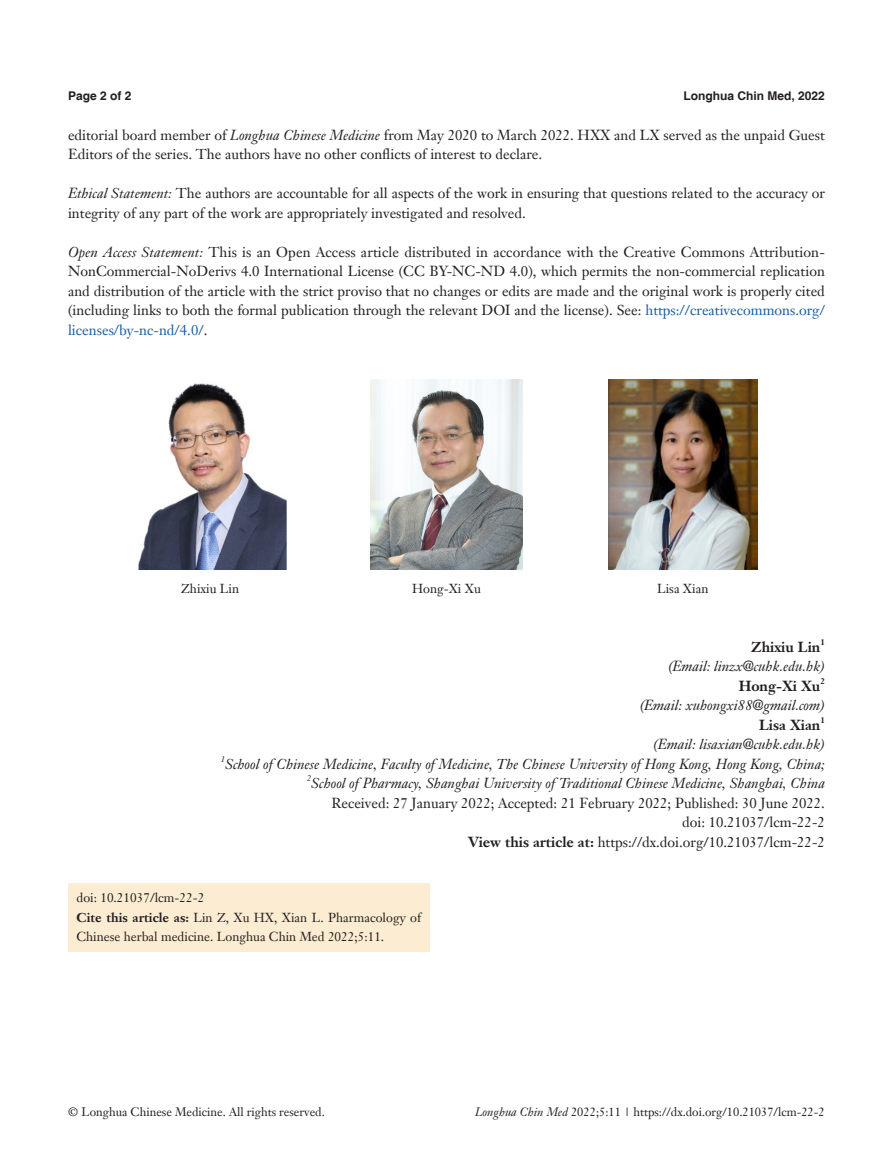
<style>
.page{position:relative;width:893px;height:1170px;background:#fff}
.page>*{position:absolute;margin:0;border:0;box-sizing:border-box;transform-origin:0 0}
.t1{font:14.25px/19.5px "Janson Text LT";color:#231f20}
.t2{font:italic 14.25px "Janson Text LT";color:#231f20}
.t3{font:700 14.25px "Janson Text LT";color:#231f20}
.t4{font:12.75px/19.5px "Janson Text LT";color:#231f20}
.t5{font:12px "Janson Text LT";color:#231f20}
.t6{font:700 12px "Helvetica";color:#231f20}
.t7{font:700 8.25px "Janson Text LT";color:#231f20}
.t8{font:italic 8.25px "Janson Text LT";color:#231f20}
.s1{font-style:italic}
.s2{color:#175d9e}
.s3{font-weight:700}
</style>
<div class="page">
<div style="left:68px;top:882px;width:361px;height:69px;background:#fcedd2"></div>
<img style="left:608px;top:379px;width:149px;height:190px">
<img style="left:370px;top:379px;width:153px;height:190px">
<img style="left:138px;top:383px;width:149px;height:186px">
<p class="t6" style="left:68px;top:88px;width:65px">Page 2 of 2</p>
<p class="t6" style="left:684px;top:88px;width:143px">Longhua Chin Med, 2022</p>
<p class="t1" style="left:68px;top:125px;width:758px">editorial board member of <span class="s1">Longhua Chinese Medicine</span> from May 2020 to March 2022. HXX and LX served as the unpaid Guest<br>Editors of the series. The authors have no other conflicts of interest to declare.</p>
<p class="t1" style="left:68px;top:183px;width:758px"><span class="s1">Ethical Statement:</span> The authors are accountable for all aspects of the work in ensuring that questions related to the accuracy or integrity of any part of the work are appropriately investigated and resolved.</p>
<p class="t1" style="left:68px;top:242px;width:758px;text-align:justify"><span class="s1">Open Access Statement:</span> This is an Open Access article distributed in accordance with the Creative Commons Attribution-NonCommercial-NoDerivs 4.0 International License (CC BY-NC-ND 4.0), which permits the non-commercial replication and distribution of the article with the strict proviso that no changes or edits are made and the original work is properly cited (including links to both the formal publication through the relevant DOI and the license). See: <span class="s2">https://creativecommons.org/ licenses/by-nc-nd/4.0/</span>.</p>
<p class="t4" style="left:181px;top:578px;width:60px">Zhixiu Lin</p>
<p class="t4" style="left:412px;top:578px;width:70px">Hong-Xi Xu</p>
<p class="t4" style="left:657px;top:578px;width:53px">Lisa Xian</p>
<p class="t3" style="left:751px;top:637px;width:71px">Zhixiu Lin</p>
<p class="t7" style="left:820px;top:636px;width:6px">1</p>
<p class="t2" style="left:668px;top:657px;width:159px">(Email: linzx@cuhk.edu.hk)</p>
<p class="t3" style="left:739px;top:676px;width:83px">Hong-Xi Xu</p>
<p class="t7" style="left:820px;top:675px;width:6px">2</p>
<p class="t2" style="left:639px;top:696px;width:187px">(Email: xuhongxi88@gmail.com)</p>
<p class="t3" style="left:759px;top:715px;width:63px">Lisa Xian</p>
<p class="t7" style="left:820px;top:714px;width:6px">1</p>
<p class="t2" style="left:653px;top:735px;width:173px">(Email: lisaxian@cuhk.edu.hk)</p>
<p class="t8" style="left:221px;top:753px;width:6px">1</p>
<p class="t2" style="left:225px;top:755px;width:601px">School of Chinese Medicine, Faculty of Medicine, The Chinese University of Hong Kong, Hong Kong, China;</p>
<p class="t8" style="left:307px;top:773px;width:6px">2</p>
<p class="t2" style="left:311px;top:774px;width:515px">School of Pharmacy, Shanghai University of Traditional Chinese Medicine, Shanghai, China</p>
<p class="t1" style="left:331px;top:792px;width:495px;text-align:right">Received: 27 January 2022; Accepted: 21 February 2022; Published: 30 June 2022. doi: 10.21037/lcm-22-2<br><span class="s3">View this article at:</span> https://dx.doi.org/10.21037/lcm-22-2</p>
<p class="t4" style="left:77px;top:887px;width:346px">doi: 10.21037/lcm-22-2<br><span class="s3">Cite this article as:</span> Lin Z, Xu HX, Xian L. Pharmacology of<br>Chinese herbal medicine. Longhua Chin Med 2022;5:11.</p>
<p class="t5" style="left:68px;top:1104px;width:258px">© Longhua Chinese Medicine. All rights reserved.</p>
<p class="t5" style="left:475px;top:1104px;width:351px"><span class="s1">Longhua Chin Med</span> 2022;5:11 | https://dx.doi.org/10.21037/lcm-22-2</p>
</div>
